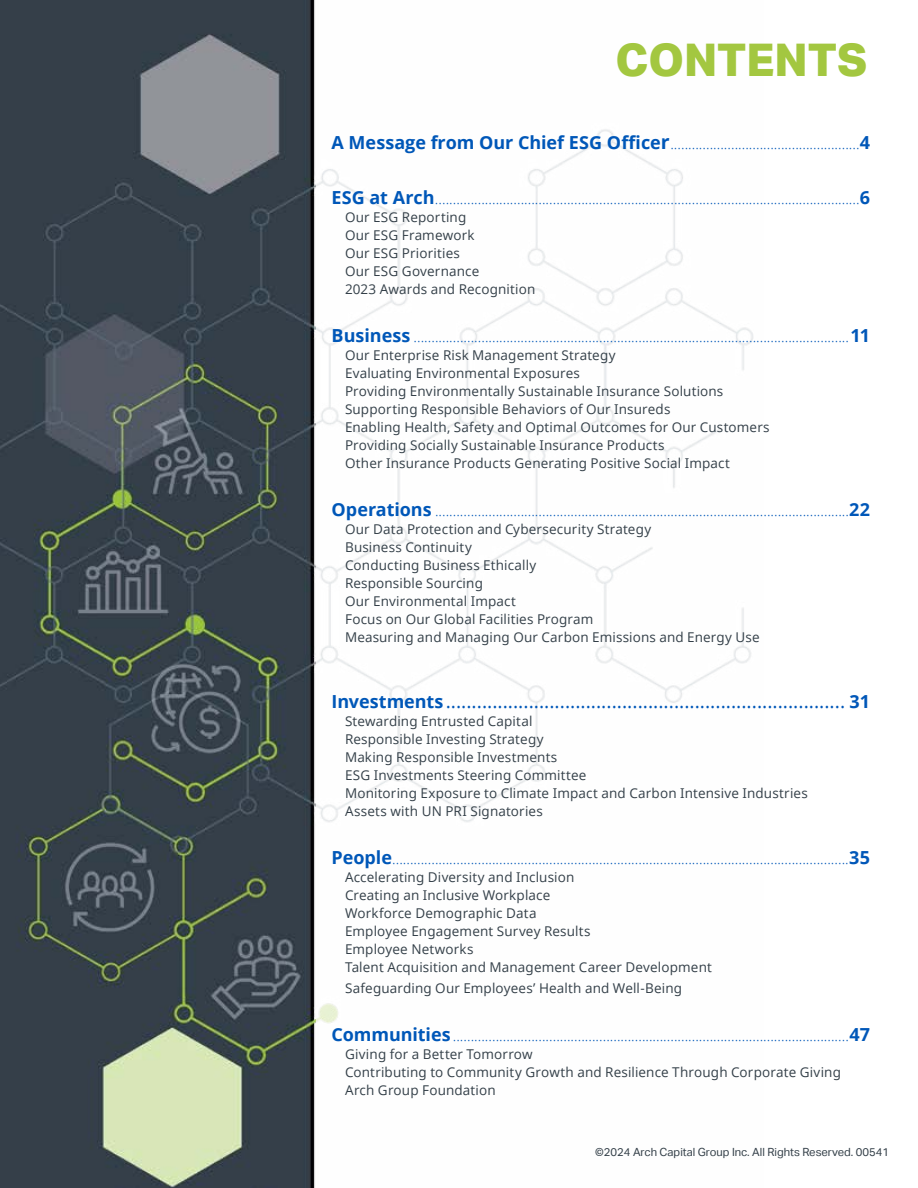
<style>
.page{position:relative;width:918px;height:1188px;background:#fff}
.page>*{position:absolute;margin:0;border:0;box-sizing:border-box;transform-origin:0 0}
.t1{font:800 45px "Aktiv Grotesk";color:#a3c740}
.t2{font:19.5px "Open Sans";color:#0057b8}
.t3{font:300 15px "Open Sans";color:#0057b8}
.t4{font:13.5px/18px "Open Sans";letter-spacing:.01em;color:#333f48}
.t5{font:11.25px "Aktiv Grotesk";color:#333f48}
.s1{font-weight:700;font-size:18px}
.s2{font-weight:700;font-size:19.5px}
</style>
<div class="page">
<img style="left:0;top:0;width:316px;height:1188px">
<h1 class="t1" style="left:616px;top:35px;width:253px">CONTENTS</h1>
<p class="t3" style="left:332px;top:134px;width:540px"><span class="s1">A Message from Our Chief ESG Office</span><span class="s2">r</span>.....................................................<span class="s1">4</span></p>
<p class="t3" style="left:332px;top:189px;width:540px"><span class="s1">ESG at Arch</span>.......................................................................................................................<span class="s1">6</span></p>
<p class="t4" style="left:345px;top:208px;width:192px">Our ESG Reporting<br>Our ESG Framework<br>Our ESG Priorities<br>Our ESG Governance<br>2023 Awards and Recognition</p>
<p class="t3" style="left:332px;top:327px;width:540px"><span class="s1">Business</span> ..........................................................................................................................<span class="s1">11</span></p>
<p class="t4" style="left:345px;top:346px;width:426px">Our Enterprise Risk Management Strategy<br>Evaluating Environmental Exposures<br>Providing Environmentally Sustainable Insurance Solutions Supporting Responsible Behaviors of Our Insureds<br>Enabling Health, Safety and Optimal Outcomes for Our Customers Providing Socially Sustainable Insurance Products<br>Other Insurance Products Generating Positive Social Impact</p>
<p class="t3" style="left:332px;top:501px;width:540px"><span class="s1">Operations</span> ....................................................................................................................<span class="s1">22</span></p>
<p class="t4" style="left:345px;top:520px;width:416px">Our Data Protection and Cybersecurity Strategy<br>Business Continuity<br>Conducting Business Ethically<br>Responsible Sourcing<br>Our Environmental Impact<br>Focus on Our Global Facilities Program<br>Measuring and Managing Our Carbon Emissions and Energy Use</p>
<h2 class="t2" style="left:332px;top:688px;width:540px"><span class="s1">Investments</span>............................................................................. <span class="s1">31</span></h2>
<p class="t4" style="left:345px;top:712px;width:464px">Stewarding Entrusted Capital<br>Responsible Investing Strategy<br>Making Responsible Investments<br>ESG Investments Steering Committee<br>Monitoring Exposure to Climate Impact and Carbon Intensive Industries Assets with UN PRI Signatories</p>
<p class="t3" style="left:332px;top:849px;width:540px"><span class="s1">People</span>................................................................................................................................<span class="s1">35</span></p>
<p class="t4" style="left:345px;top:868px;width:368px">Accelerating Diversity and Inclusion<br>Creating an Inclusive Workplace<br>Workforce Demographic Data<br>Employee Engagement Survey Results<br>Employee Networks<br>Talent Acquisition and Management Career Development</p>
<p class="t4" style="left:345px;top:979px;width:339px">Safeguarding Our Employees’ Health and Well-Being</p>
<p class="t3" style="left:332px;top:1026px;width:540px"><span class="s1">Communities</span>...............................................................................................................<span class="s1">47</span></p>
<p class="t4" style="left:345px;top:1045px;width:497px">Giving for a Better Tomorrow<br>Contributing to Community Growth and Resilience Through Corporate Giving<br>Arch Group Foundation</p>
<p class="t5" style="left:595px;top:1145px;width:296px">©2024 Arch Capital Group Inc. All Rights Reserved. 00541</p>
</div>
